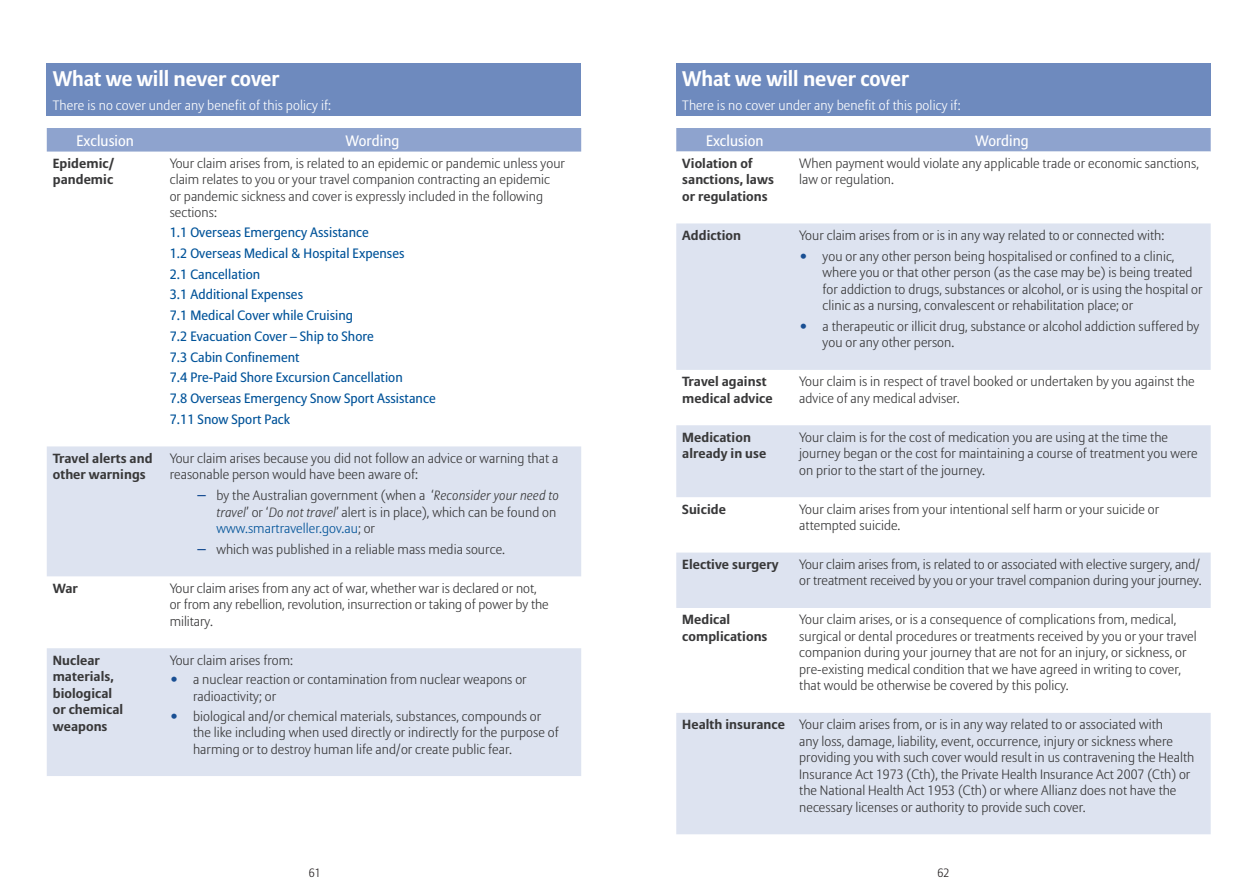
<style>
.page{position:relative;width:1259px;height:893px;background:#fff}
.page>*{position:absolute;margin:0;border:0;box-sizing:border-box;transform-origin:0 0}
.t1{font:700 21px "Allianz Sans";letter-spacing:-.005em;color:#fff}
.t2{font:15px "Allianz Sans";letter-spacing:.005em;color:#fff}
.t3{font:300 13.5px/16.5px "Allianz Sans";letter-spacing:.005em;color:#383839}
.t4{font:13.5px/20.7px "Allianz Sans";letter-spacing:.005em;color:#015399}
.t5{font:300 13.5px "Allianz Sans";letter-spacing:.01em;color:#fff}
.t6{font:700 13.2px/16.5px "Allianz Sans";letter-spacing:.005em;color:#383839;scale:1.08 1}
.t7{font:300 12px "Allianz Sans";color:#231f20}
.s1{font-size:20.4px}
.s2{font-weight:400;font-size:16.5px;color:#194f93}
.s3{font-style:italic;font-size:13.35px}
.s4{color:#015399}
.s5{font-size:16.5px;color:#194f93}
.s6{font-weight:700;font-size:13.2px}
</style>
<div class="page">
<div style="left:47px;top:64px;width:534px;height:52px;background:#6e8abe"></div>
<div style="left:47px;top:128px;width:534px;height:24px;background:#8ea3ce"></div>
<svg style="left:47px;top:446px;width:534px;height:330px;fill:#dde3f0"></svg>
<div style="left:676px;top:64px;width:534px;height:52px;background:#6e8abe"></div>
<div style="left:676px;top:128px;width:534px;height:24px;background:#8ea3ce"></div>
<svg style="left:676px;top:223px;width:534px;height:611px;fill:#dde3f0"></svg>
<h1 class="t1" style="left:53px;top:66px;width:228px">What we will <span class="s1">never</span> cover</h1>
<p class="t5" style="left:53px;top:97px;width:280px">There is no cover under any benefit of this policy if:</p>
<p class="t2" style="left:76px;top:131px;width:59px">Exclusion</p>
<p class="t2" style="left:345px;top:131px;width:55px">Wording</p>
<p class="t6" style="left:53px;top:155px;width:59px">Epidemic/ pandemic</p>
<p class="t3" style="left:170px;top:155px;width:397px">Your claim arises from, is related to an epidemic or pandemic unless your claim relates to you or your travel companion contracting an epidemic<br>or pandemic sickness and cover is expressly included in the following sections:</p>
<p class="t4" style="left:170px;top:222px;width:267px">1.1 Overseas Emergency Assistance<br>1.2 Overseas Medical &amp; Hospital Expenses<br>2.1 Cancellation<br>3.1 Additional Expenses<br>7.1 Medical Cover while Cruising<br>7.2 Evacuation Cover – Ship to Shore<br>7.3 Cabin Confinement<br>7.4 Pre-Paid Shore Excursion Cancellation<br>7.8 Overseas Emergency Snow Sport Assistance<br>7.11 Snow Sport Pack</p>
<p class="t6" style="left:53px;top:450px;width:94px">Travel alerts and other warnings</p>
<p class="t3" style="left:170px;top:450px;width:390px">Your claim arises because you did not follow an advice or warning that a reasonable person would have been aware of:</p>
<p class="t3" style="left:216px;top:487px;width:344px;text-indent:-19px"><span class="s2">–</span> by the Australian government (when a ‘<span class="s3">Reconsider your need to travel</span>’ or ‘<span class="s3">Do not travel</span>’ alert is in place), which can be found on <span class="s4">www.smartraveller.gov.au</span>; or</p>
<p class="t3" style="left:197px;top:541px;width:309px"><span class="s2">–</span> which was published in a reliable mass media source.</p>
<p class="t6" style="left:53px;top:580px;width:25px">War</p>
<p class="t3" style="left:170px;top:580px;width:380px">Your claim arises from any act of war, whether war is declared or not, or from any rebellion, revolution, insurrection or taking of power by the military.</p>
<p class="t6" style="left:53px;top:652px;width:67px">Nuclear materials, biological or chemical weapons</p>
<p class="t3" style="left:170px;top:651px;width:125px">Your claim arises from:</p>
<p class="t3" style="left:193px;top:671px;width:335px;text-indent:-23px"><span class="s5">•</span> a nuclear reaction or contamination from nuclear weapons or radioactivity; or</p>
<p class="t3" style="left:193px;top:707px;width:367px;text-indent:-23px"><span class="s5">•</span> biological and/or chemical materials, substances, compounds or the like including when used directly or indirectly for the purpose of harming or to destroy human life and/or create public fear.</p>
<h1 class="t1" style="left:682px;top:66px;width:228px">What we will <span class="s1">never</span> cover</h1>
<p class="t5" style="left:682px;top:97px;width:280px">There is no cover under any benefit of this policy if:</p>
<p class="t2" style="left:706px;top:131px;width:59px">Exclusion</p>
<p class="t2" style="left:975px;top:131px;width:55px">Wording</p>
<p class="t6" style="left:682px;top:155px;width:86px">Violation of sanctions, laws or regulations</p>
<p class="t3" style="left:799px;top:155px;width:401px">When payment would violate any applicable trade or economic sanctions, law or regulation.</p>
<p class="t6" style="left:682px;top:227px;width:56px">Addiction</p>
<p class="t3" style="left:799px;top:227px;width:366px">Your claim arises from or is in any way related to or connected with:</p>
<p class="t3" style="left:822px;top:247px;width:381px;text-indent:-23px"><span class="s5">•</span> you or any other person being hospitalised or confined to a clinic, where you or that other person (as the case may be) is being treated for addiction to drugs, substances or alcohol, or is using the hospital or clinic as a nursing, convalescent or rehabilitation place; or</p>
<p class="t3" style="left:822px;top:318px;width:378px;text-indent:-23px"><span class="s5">•</span> a therapeutic or illicit drug, substance or alcohol addiction suffered by you or any other person.</p>
<p class="t6" style="left:682px;top:373px;width:85px">Travel against medical advice</p>
<p class="t3" style="left:799px;top:373px;width:397px">Your claim is in respect of travel booked or undertaken by you against the advice of any medical adviser.</p>
<p class="t6" style="left:682px;top:429px;width:79px">Medication already in use</p>
<p class="t3" style="left:799px;top:428px;width:400px">Your claim is for the cost of medication you are using at the time the journey began or the cost for maintaining a course of treatment you were on prior to the start of the journey.</p>
<p class="t6" style="left:682px;top:500px;width:42px">Suicide</p>
<p class="t3" style="left:799px;top:500px;width:361px">Your claim arises from your intentional self harm or your suicide or attempted suicide.</p>
<p class="t6" style="left:682px;top:556px;width:91px">Elective surgery</p>
<p class="t3" style="left:799px;top:556px;width:404px">Your claim arises from, is related to or associated with elective surgery, and/ or treatment received by you or your travel companion during your journey.</p>
<p class="t6" style="left:682px;top:611px;width:80px">Medical complications</p>
<p class="t3" style="left:799px;top:611px;width:399px">Your claim arises, or is a consequence of complications from, medical, surgical or dental procedures or treatments received by you or your travel companion during your journey that are not for an injury, or sickness, or pre-existing medical condition that we have agreed in writing to cover, that would be otherwise be covered by this policy.</p>
<p class="t3" style="left:799px;top:716px;width:397px;text-indent:-117px"><span class="s6">Health insurance</span> Your claim arises from, or is in any way related to or associated with<br>any loss, damage, liability, event, occurrence, injury or sickness where providing you with such cover would result in us contravening the Health Insurance Act 1973 (Cth), the Private Health Insurance Act 2007 (Cth) or the National Health Act 1953 (Cth) or where Allianz does not have the necessary licenses or authority to provide such cover.</p>
<p class="t7" style="left:309px;top:865px;width:13px">61</p>
<p class="t7" style="left:937px;top:865px;width:13px">62</p>
</div>
